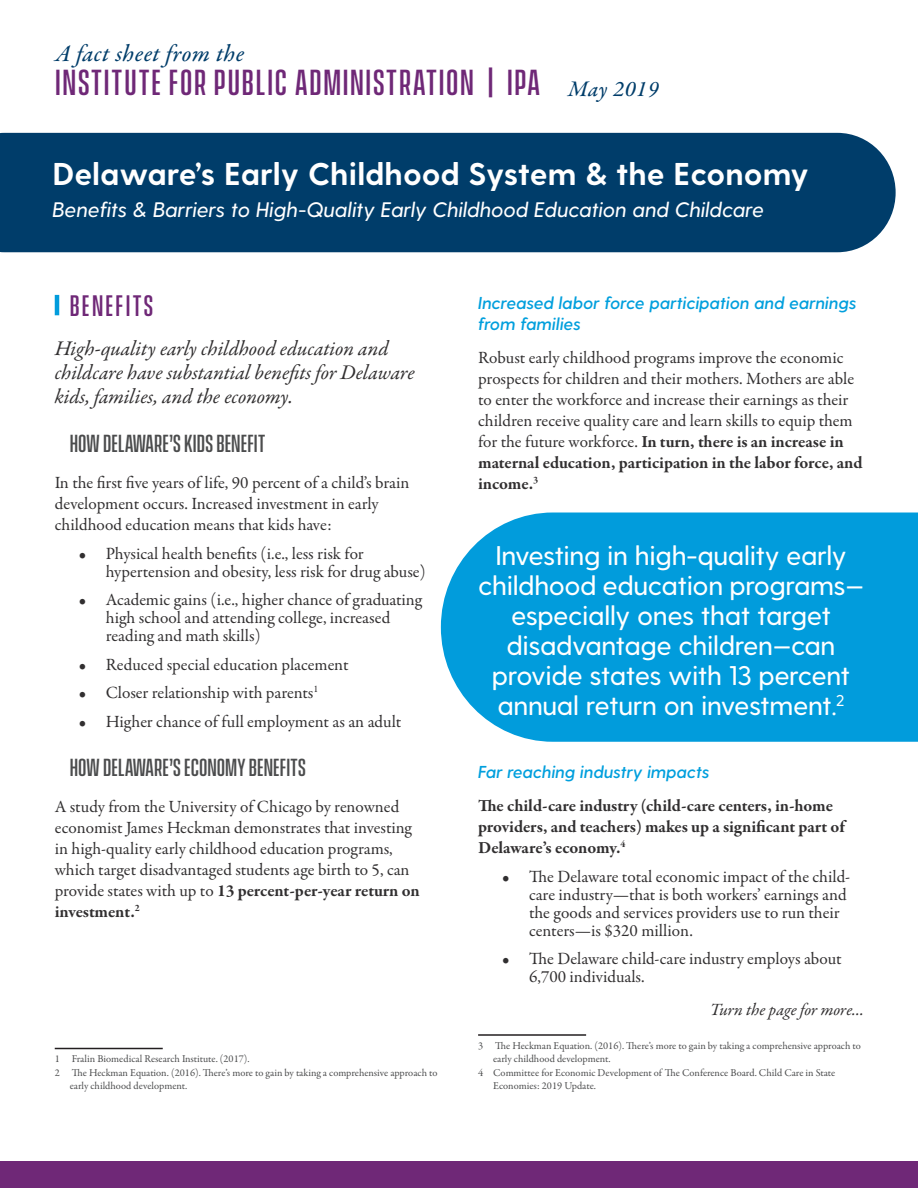
<style>
.page{position:relative;width:918px;height:1188px;background:#fff}
.page>*{position:absolute;margin:0;border:0;box-sizing:border-box;transform-origin:0 0}
.t1{font:500 33px "Vanguard CF";letter-spacing:.05em;color:#6f2877}
.t2{font:700 31.5px "Greycliff CF";color:#fff}
.t3{font:500 27px/30px "Greycliff CF";letter-spacing:-.015em;color:#fff;text-align:center}
.t4{font:500 27px "Vanguard CF";letter-spacing:.08em;color:#6f2877}
.t5{font:24px "Garamond Premr Pro Med It";letter-spacing:.02em;color:#003d6a}
.t6{font:500 22.5px "Vanguard CF";color:#4b4c4d}
.t7{font:22.5px "Garamond Premr Pro Med It";letter-spacing:.025em;color:#003d6a}
.t8{font:italic 21px/24px "Garamond Premr Pro";letter-spacing:-.005em;color:#312f30}
.t9{font:italic 500 21px "Greycliff CF";color:#fff}
.t10{font:17.25px/21px "Garamond Premr Pro";color:#312f30}
.t11{font:700 17.25px/21px "Garamond Premr Pro";letter-spacing:-.005em;color:#312f30}
.t12{font:italic 600 17.25px/21px "Greycliff CF";color:#009fdd}
.t13{font:italic 17.25px "Garamond Premr Pro";letter-spacing:-.005em;color:#312f30}
.t14{font:10.5px "Garamond Premr Pro";color:#4b4c4d}
.s1{font-weight:700}
</style>
<div class="page">
<div style="left:441px;top:513px;width:477px;height:229px;background:#019cdc"></div>
<div style="left:0;top:133px;width:896px;height:119px;background:#003d6a"></div>
<div style="left:0;top:1161px;width:918px;height:27px;background:#6f2877"></div>
<hr style="left:55px;top:1048px;width:108px;height:1px;background:#231f20">
<hr style="left:478px;top:1034px;width:108px;height:2px;background:#231f20">
<hr style="left:55px;top:295px;width:4px;height:20px;background:#019cdc">
<h3 class="t5" style="left:55px;top:38px;width:191px">A fact sheet from the</h3>
<h1 class="t1" style="left:55px;top:64px;width:487px">INSTITUTE FOR PUBLIC ADMINISTRATION | IPA</h1>
<h3 class="t7" style="left:568px;top:74px;width:92px">May 2019</h3>
<h2 class="t2" style="left:52px;top:155px;width:758px">Delaware’s Early Childhood System &amp; the Economy</h2>
<p class="t9" style="left:52px;top:198px;width:713px">Benefits &amp; Barriers to High-Quality Early Childhood Education and Childcare</p>
<h3 class="t4" style="left:70px;top:290px;width:85px">BENEFITS</h3>
<p class="t8" style="left:55px;top:337px;width:362px">High-quality early childhood education and childcare have substantial benefits for Delaware kids, families, and the economy.</p>
<h3 class="t6" style="left:70px;top:431px;width:197px">HOW DELAWARE’S KIDS BENEFIT</h3>
<p class="t10" style="left:55px;top:473px;width:356px">In the first five years of life, 90 percent of a child’s brain development occurs. Increased investment in early childhood education means that kids have:</p>
<p class="t10" style="left:106px;top:545px;width:321px;line-height:18px;text-indent:-27px">• Physical health benefits (i.e., less risk for hypertension and obesity, less risk for drug abuse)</p>
<p class="t10" style="left:106px;top:591px;width:318px;line-height:18px;text-indent:-27px">• Academic gains (i.e., higher chance of graduating high school and attending college, increased reading and math skills)</p>
<p class="t10" style="left:79px;top:654px;width:271px">• Reduced special education placement</p>
<p class="t10" style="left:79px;top:683px;width:241px">• Closer relationship with parents<sup>1</sup></p>
<p class="t10" style="left:79px;top:711px;width:324px">• Higher chance of full employment as an adult</p>
<h3 class="t6" style="left:70px;top:755px;width:238px">HOW DELAWARE’S ECONOMY BENEFITS</h3>
<p class="t10" style="left:55px;top:797px;width:367px">A study from the University of Chicago by renowned economist James Heckman demonstrates that investing in high-quality early childhood education programs, which target disadvantaged students age birth to 5, can provide states with up to <span class="s1">13 percent-per-year return on investment.</span><sup>2</sup></p>
<p class="t14" style="left:55px;top:1052px;width:196px">1 Fralin Biomedical Research Institute. (2017).</p>
<p class="t14" style="left:55px;top:1066px;width:384px">2 The Heckman Equation. (2016). There’s more to gain by taking a comprehensive approach to</p>
<p class="t14" style="left:70px;top:1079px;width:119px">early childhood development.</p>
<p class="t12" style="left:478px;top:292px;width:380px">Increased labor force participation and earnings from families</p>
<p class="t10" style="left:478px;top:347px;width:386px">Robust early childhood programs improve the economic prospects for children and their mothers. Mothers are able to enter the workforce and increase their earnings as their children receive quality care and learn skills to equip them for the future workforce. <span class="s1">In turn, there is an increase in maternal education, participation in the labor force, and income.</span><sup>3</sup></p>
<h3 class="t3" style="left:478px;top:541px;width:387px">Investing in high-quality early childhood education programs— especially ones that target disadvantage children—can provide states with 13 percent annual return on investment.<sup>2</sup></h3>
<p class="t12" style="left:478px;top:762px;width:233px">Far reaching industry impacts</p>
<p class="t11" style="left:478px;top:795px;width:368px">The child-care industry (child-care centers, in-home providers, and teachers) makes up a significant part of<br>Delaware’s economy.<sup>4</sup></p>
<p class="t10" style="left:529px;top:868px;width:323px;line-height:18px;text-indent:-27px">• The Delaware total economic impact of the child&shy;care industry—that is both workers’ earnings and the goods and services providers use to run their centers—is $320 million.</p>
<p class="t10" style="left:529px;top:950px;width:314px;line-height:18px;text-indent:-27px">• The Delaware child-care industry employs about<br>6,700 individuals.</p>
<p class="t13" style="left:710px;top:999px;width:155px">Turn the page for more...</p>
<p class="t14" style="left:478px;top:1039px;width:384px">3 The Heckman Equation. (2016). There’s more to gain by taking a comprehensive approach to</p>
<p class="t14" style="left:493px;top:1052px;width:119px">early childhood development.</p>
<p class="t14" style="left:478px;top:1066px;width:359px">4 Committee for Economic Development of The Conference Board. Child Care in State</p>
<p class="t14" style="left:493px;top:1079px;width:104px">Economies: 2019 Update.</p>
</div>
